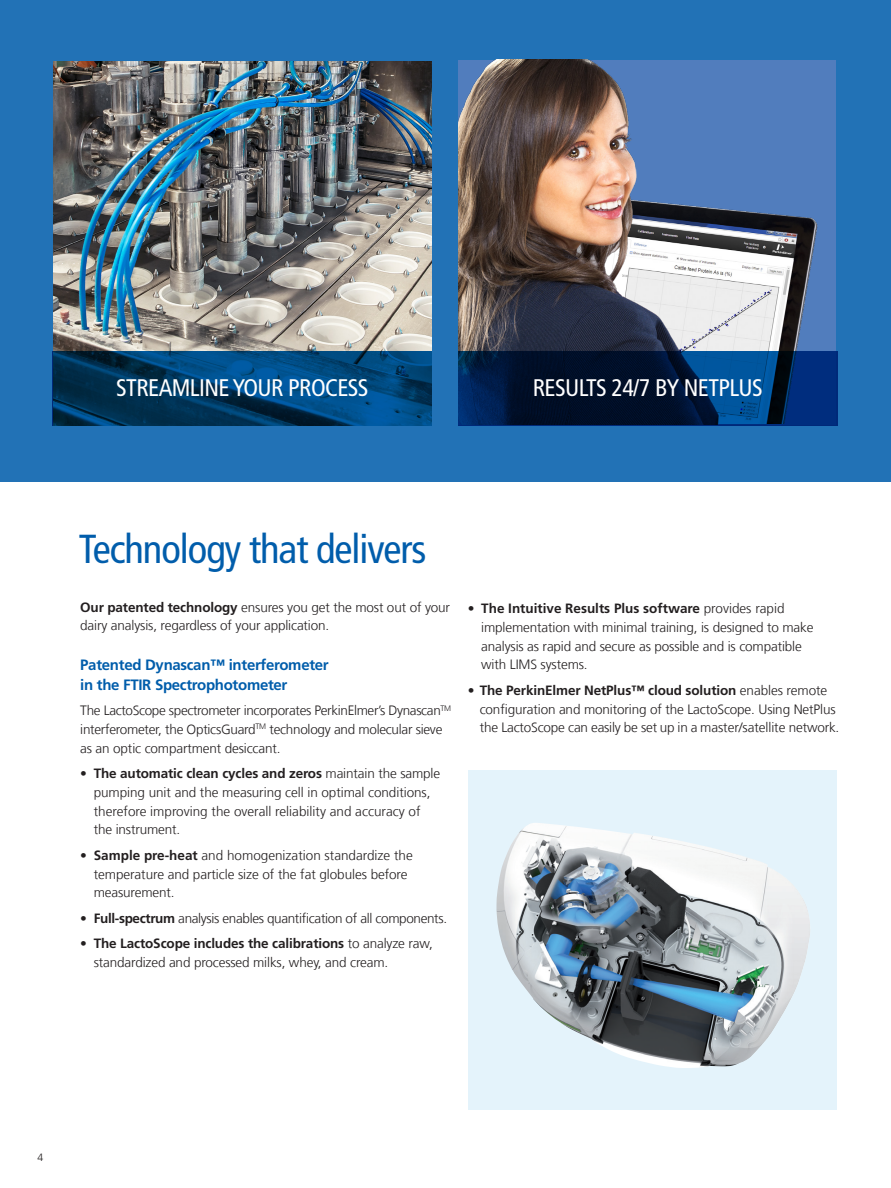
<style>
.page{position:relative;width:891px;height:1188px;background:#fff}
.page>*{position:absolute;margin:0;border:0;box-sizing:border-box;transform-origin:0 0}
.t1{font:condensed 40.5px "Frutiger LT Com";letter-spacing:-.025em;color:#015dab}
.t2{font:condensed 24px "Frutiger LT Com";letter-spacing:-.025em;color:#fff}
.t3{font:700 15px/19.5px "Frutiger LT Std";letter-spacing:-.02em;color:#015dab}
.t4{font:300 13.5px/18.8px "Frutiger LT Com";letter-spacing:-.01em;color:#231f20}
.t5{font:300 10.5px "Frutiger LT Com";color:#231f20}
.s1{font-family:"Frutiger LT Std";font-weight:700}
</style>
<div class="page">
<div style="left:468px;top:770px;width:369px;height:339px;background:#e4f3fb"></div>
<div style="left:0;top:0;width:891px;height:482px;background:#2272b6"></div>
<div style="left:459px;top:60px;width:377px;height:365px;background:#517dbd"></div>
<img style="left:735px;top:210px;width:83px;height:141px">
<img style="left:459px;top:59px;width:276px;height:292px">
<svg style="left:458px;top:351px;width:379px;height:74px;background:#00224d"></svg>
<img style="left:496px;top:823px;width:314px;height:245px">
<img style="left:54px;top:62px;width:378px;height:289px">
<svg style="left:53px;top:351px;width:379px;height:74px;background:#003f6d"></svg>
<p class="t2" style="left:116px;top:374px;width:254px">STREAMLINE YOUR PROCESS</p>
<p class="t2" style="left:533px;top:374px;width:232px">RESULTS 24/7 BY NETPLUS</p>
<p class="t1" style="left:79px;top:525px;width:349px">Technology that delivers</p>
<p class="t4" style="left:80px;top:598px;width:371px"><span class="s1">Our patented technology</span> ensures you get the most out of your dairy analysis, regardless of your application.</p>
<p class="t3" style="left:80px;top:655px;width:250px">Patented Dynascan™ interferometer in the FTIR Spectrophotometer</p>
<p class="t4" style="left:80px;top:701px;width:372px">The LactoScope spectrometer incorporates PerkinElmer’s Dynascan<sup>TM </sup>interferometer, the OpticsGuard<sup>TM</sup> technology and molecular sieve as an optic compartment desiccant.</p>
<p class="t4" style="left:94px;top:764px;width:348px;text-indent:-14px">• <span class="s1">The automatic clean cycles and zeros</span> maintain the sample pumping unit and the measuring cell in optimal conditions, therefore improving the overall reliability and accuracy of the instrument.</p>
<p class="t4" style="left:94px;top:846px;width:321px;text-indent:-14px">• <span class="s1">Sample pre-heat</span> and homogenization standardize the temperature and particle size of the fat globules before measurement.</p>
<p class="t4" style="left:80px;top:909px;width:368px">• <span class="s1">Full-spectrum</span> analysis enables quantification of all components.</p>
<p class="t4" style="left:94px;top:934px;width:341px;text-indent:-14px">• <span class="s1">The LactoScope includes the calibrations</span> to analyze raw, standardized and processed milks, whey, and cream.</p>
<p class="t4" style="left:481px;top:599px;width:334px;text-indent:-14px">• <span class="s1">The Intuitive Results Plus software</span> provides rapid implementation with minimal training, is designed to make analysis as rapid and secure as possible and is compatible with LIMS systems.</p>
<p class="t4" style="left:480px;top:681px;width:361px;text-indent:-12px">• <span class="s1">The PerkinElmer NetPlus™ cloud solution</span> enables remote configuration and monitoring of the LactoScope. Using NetPlus the LactoScope can easily be set up in a master/satellite network.</p>
<p class="t5" style="left:38px;top:1151px;width:7px">4</p>
</div>
